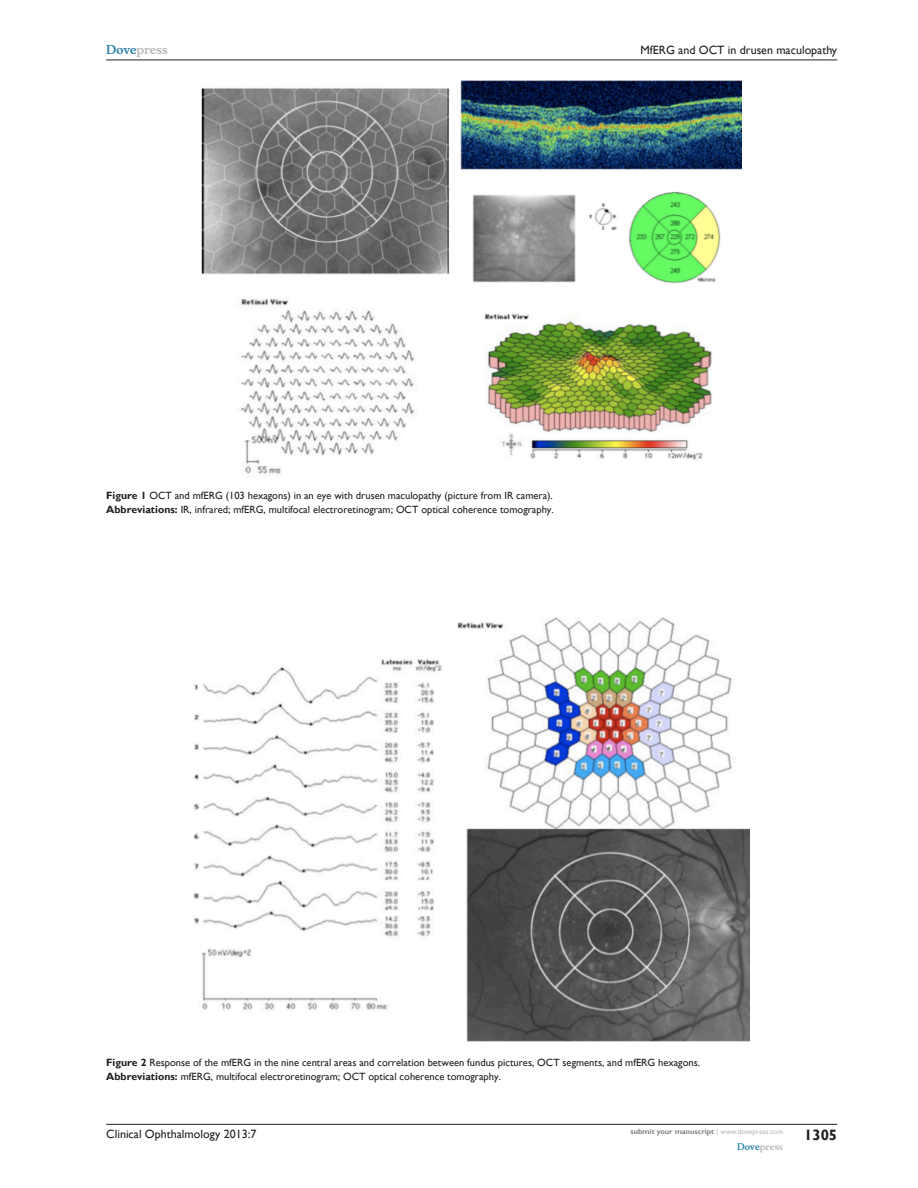
<style>
.page{position:relative;width:918px;height:1188px;background:#fff}
.page>*{position:absolute;margin:0;border:0;box-sizing:border-box;transform-origin:0 0}
.RunFolio-R{font:700 15px "Gill Sans";color:#231f20}
.RunH-R{font:12px "Gill Sans";color:#231f20}
.RunF-R{font:12px "Gill Sans";color:#231f20}
.RunH-Brand-R{font:700 12px "Musee";color:#b8b9bc}
.FC{font:10.5px "Gill Sans";color:#231f20}
.RunF-Brand-R{font:700 9px "Musee";color:#b8b9bc}
.RunF-SubmityourMS-R{font:700 7.5px "Gill Sans";color:#808285}
.s1{color:#3485ae}
.s2{font-weight:700}
.s3{font-weight:400;color:#b8b9bc}
</style>
<div class="page">
<img style="left:202px;top:81px;width:540px;height:393px">
<hr style="left:106px;top:1124px;width:731px;height:1px;background:#231f20">
<hr style="left:106px;top:60px;width:731px;height:1px;background:#231f20">
<img style="left:194px;top:618px;width:556px;height:423px">
<p class="RunH-Brand-R" style="left:106px;top:43px;width:63px"><span class="s1">Dove</span>press</p>
<p class="RunH-R" style="left:640px;top:43px;width:198px">MfERG and OCT in drusen maculopathy</p>
<p class="FC" style="left:106px;top:489px;width:448px"><span class="s2">Figure 1</span> OCT and mfERG (103 hexagons) in an eye with drusen maculopathy (picture from IR camera).</p>
<p class="FC" style="left:106px;top:503px;width:449px"><span class="s2">Abbreviations:</span> IR, infrared; mfERG, multifocal electroretinogram; OCT optical coherence tomography.</p>
<p class="FC" style="left:106px;top:1056px;width:595px"><span class="s2">Figure 2</span> Response of the mfERG in the nine central areas and correlation between fundus pictures, OCT segments, and mfERG hexagons.</p>
<p class="FC" style="left:106px;top:1070px;width:396px"><span class="s2">Abbreviations:</span> mfERG, multifocal electroretinogram; OCT optical coherence tomography.</p>
<p class="RunF-R" style="left:106px;top:1127px;width:152px">Clinical Ophthalmology 2013:7</p>
<p class="RunF-SubmityourMS-R" style="left:631px;top:1127px;width:154px">submit your manuscript <span class="s3">| www.dovepress.com</span></p>
<p class="RunF-Brand-R" style="left:737px;top:1141px;width:48px"><span class="s1">Dove</span>press</p>
<p class="RunFolio-R" style="left:804px;top:1126px;width:35px">1305</p>
</div>
